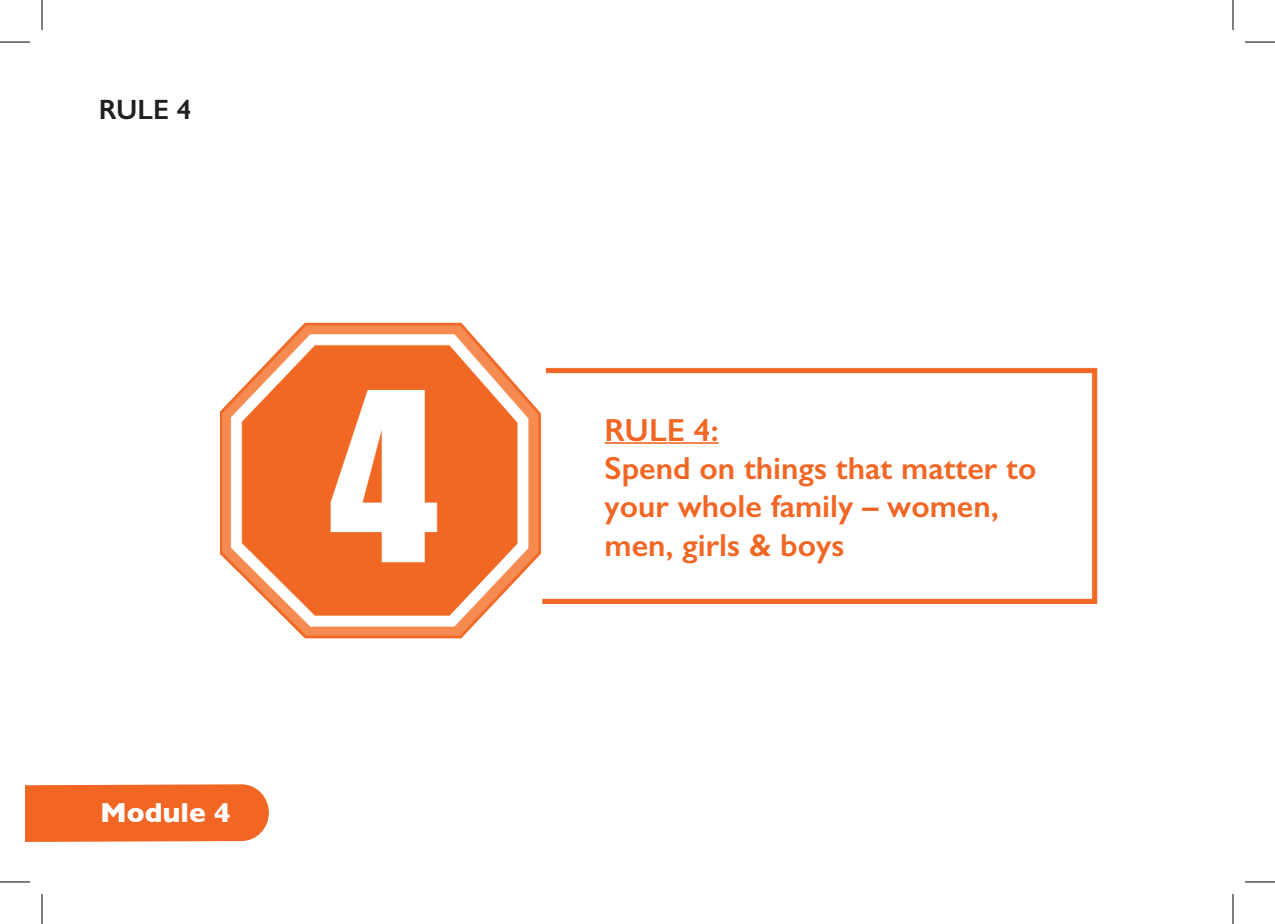
<style>
.page{position:relative;width:1275px;height:924px;background:#fff}
.page>*{position:absolute;margin:0;border:0;box-sizing:border-box;transform-origin:0 0}
.t1{font:600 32px/38.4px "Gill Sans";color:#f26623}
.t2{font:700 28px "Gill Sans";color:#fff}
.t3{font:600 28px "Gill Sans";color:#231f20}
</style>
<div class="page">
<div style="left:25px;top:784px;width:244px;height:57px;background:#f26623"></div>
<img style="left:221px;top:322px;width:877px;height:317px">
<hr style="left:604px;top:442px;width:114px;height:1px;background:#f26623">
<hr style="left:0;top:42px;width:30px;height:1px;background:#000">
<hr style="left:1245px;top:42px;width:30px;height:1px;background:#000">
<hr style="left:0;top:881px;width:30px;height:1px;background:#000">
<hr style="left:1245px;top:881px;width:30px;height:1px;background:#000">
<hr style="left:42px;top:0;width:1px;height:30px;background:#000">
<hr style="left:42px;top:893px;width:1px;height:30px;background:#000">
<hr style="left:1232px;top:0;width:1px;height:30px;background:#000">
<hr style="left:1232px;top:893px;width:1px;height:30px;background:#000">
<p class="t3" style="left:99px;top:93px;width:94px">RULE 4</p>
<p class="t2" style="left:100px;top:789px;width:132px">Module 4</p>
<p class="t1" style="left:604px;top:410px;width:116px">RULE 4:</p>
<p class="t1" style="left:604px;top:448px;width:433px">Spend on things that matter to your whole family – women, men, girls &amp; boys</p>
</div>
